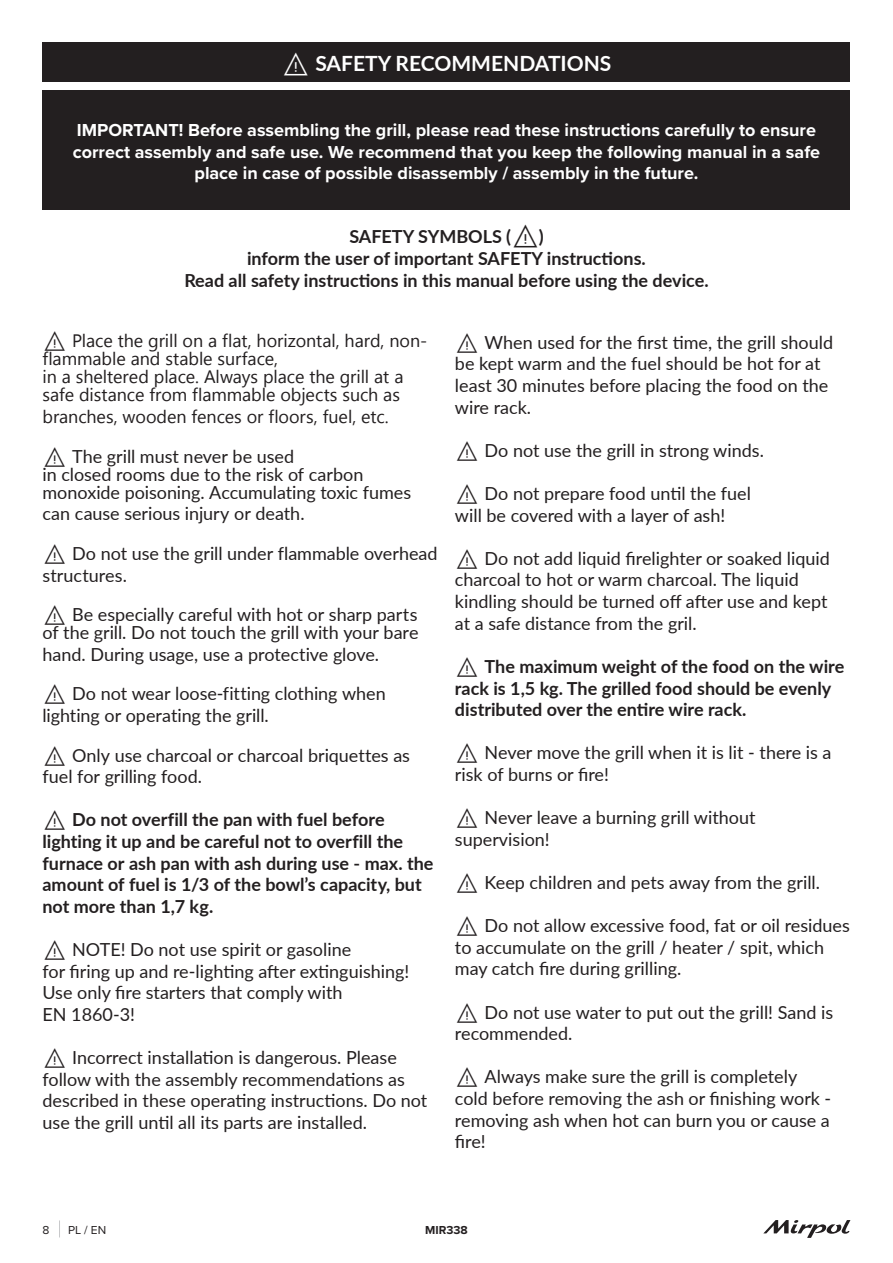
<style>
.page{position:relative;width:893px;height:1263px;background:#fff}
.page>*{position:absolute;margin:0;border:0;box-sizing:border-box;transform-origin:0 0}
.t1{font:700 21px "Lato";color:#fff}
.t2{font:18px/21.6px "Lato";color:#231f20}
.t3{font:700 18px/21.6px "Lato";color:#231f20}
.t4{font:700 18px/21.6px "Proxima Nova";color:#fff;text-align:center}
.t5{font:18px "Segoe UI Emoji";color:#231f20}
.t6{font:12px "Proxima Nova";color:#231f20}
.t7{font:700 12px "Proxima Nova";color:#231f20}
</style>
<div class="page">
<svg style="left:763px;top:1220px;width:87px;height:17px"></svg>
<svg style="left:59px;top:1220px;width:1px;height:17px"></svg>
<div style="left:43px;top:43px;width:807px;height:39px;background:#231f20"></div>
<div style="left:43px;top:91px;width:807px;height:119px;background:#231f20"></div>
<p class="t1" style="left:281px;top:47px;width:331px">⚠ SAFETY RECOMMENDATIONS</p>
<p class="t4" style="left:73px;top:119px;width:749px">IMPORTANT! Before assembling the grill, please read these instructions carefully to ensure correct assembly and safe use. We recommend that you keep the following manual in a safe place in case of possible disassembly / assembly in the future.</p>
<p class="t3" style="left:184px;top:225px;width:526px;text-align:center">SAFETY SYMBOLS (⚠)<br>inform the user of important SAFETY instructions.<br>Read all safety instructions in this manual before using the device.</p>
<p class="t5" style="left:169px;top:330px;width:36px">●● □■</p>
<p class="t5" style="left:228px;top:330px;width:109px">●▼ □ □■▼●</p>
<p class="t5" style="left:389px;top:330px;width:32px">■□■</p>
<p class="t5" style="left:48px;top:348px;width:6px">●</p>
<p class="t5" style="left:112px;top:348px;width:125px">● ■ ▲▼ ● ▲◆</p>
<p class="t5" style="left:47px;top:366px;width:68px">■ ▲ ●▼</p>
<p class="t5" style="left:164px;top:366px;width:6px">●</p>
<p class="t5" style="left:216px;top:366px;width:64px">● ▲ ●</p>
<p class="t5" style="left:361px;top:366px;width:30px">●● ▼</p>
<p class="t5" style="left:94px;top:384px;width:35px">▲▼ ■</p>
<p class="t5" style="left:324px;top:384px;width:38px">▼▲ ▲◆</p>
<p class="t5" style="left:68px;top:406px;width:310px">■ ▲ □□ ■ ■ ▲ □ ●□□▲ ◆● ▼</p>
<p class="t2" style="left:43px;top:446px;width:370px;line-height:18px">⚠ The grill must never be used<br>in closed rooms due to the risk of carbon monoxide poisoning. Accumulating toxic fumes</p>
<p class="t2" style="left:43px;top:493px;width:397px;line-height:39.6px">can cause serious injury or death.<br>⚠ Do not use the grill under flammable overhead</p>
<p class="t2" style="left:43px;top:554px;width:376px;line-height:39.6px">structures.<br>⚠ Be especially careful with hot or sharp parts</p>
<p class="t2" style="left:43px;top:621px;width:377px">of the grill. Do not touch the grill with your bare hand. During usage, use a protective glove.</p>
<p class="t2" style="left:43px;top:682px;width:345px">⚠ Do not wear loose-fitting clothing when lighting or operating the grill.</p>
<p class="t2" style="left:43px;top:743px;width:369px">⚠ Only use charcoal or charcoal briquettes as fuel for grilling food.</p>
<p class="t3" style="left:43px;top:808px;width:393px">⚠ Do not overfill the pan with fuel before lighting it up and be careful not to overfill the furnace or ash pan with ash during use - max. the amount of fuel is 1/3 of the bowl’s capacity, but not more than 1,7 kg.</p>
<p class="t2" style="left:43px;top:938px;width:368px">⚠ NOTE! Do not use spirit or gasoline<br>for firing up and re-lighting after extinguishing!<br>Use only fire starters that comply with<br>EN 1860-3!</p>
<p class="t2" style="left:43px;top:1046px;width:386px">⚠ Incorrect installation is dangerous. Please follow with the assembly recommendations as described in these operating instructions. Do not use the grill until all its parts are installed.</p>
<p class="t2" style="left:455px;top:331px;width:380px">⚠ When used for the first time, the grill should be kept warm and the fuel should be hot for at least 30 minutes before placing the food on the wire rack.</p>
<p class="t2" style="left:455px;top:439px;width:310px">⚠ Do not use the grill in strong winds.</p>
<p class="t2" style="left:455px;top:482px;width:297px">⚠ Do not prepare food until the fuel will be covered with a layer of ash!</p>
<p class="t2" style="left:455px;top:547px;width:376px">⚠ Do not add liquid firelighter or soaked liquid charcoal to hot or warm charcoal. The liquid kindling should be turned off after use and kept at a safe distance from the gril.</p>
<p class="t3" style="left:455px;top:655px;width:391px">⚠ The maximum weight of the food on the wire rack is 1,5 kg. The grilled food should be evenly distributed over the entire wire rack.</p>
<p class="t2" style="left:455px;top:741px;width:378px">⚠ Never move the grill when it is lit - there is a risk of burns or fire!</p>
<p class="t2" style="left:455px;top:806px;width:302px">⚠ Never leave a burning grill without supervision!</p>
<p class="t2" style="left:455px;top:871px;width:367px">⚠ Keep children and pets away from the grill.</p>
<p class="t2" style="left:455px;top:914px;width:396px">⚠ Do not allow excessive food, fat or oil residues to accumulate on the grill / heater / spit, which may catch fire during grilling.</p>
<p class="t2" style="left:455px;top:1000px;width:380px">⚠ Do not use water to put out the grill! Sand is recommended.</p>
<p class="t2" style="left:455px;top:1065px;width:378px">⚠ Always make sure the grill is completely cold before removing the ash or finishing work - removing ash when hot can burn you or cause a fire!</p>
<p class="t6" style="left:43px;top:1221px;width:8px">8</p>
<p class="t6" style="left:68px;top:1221px;width:40px">PL / EN</p>
<p class="t7" style="left:425px;top:1221px;width:44px">MIR338</p>
</div>
